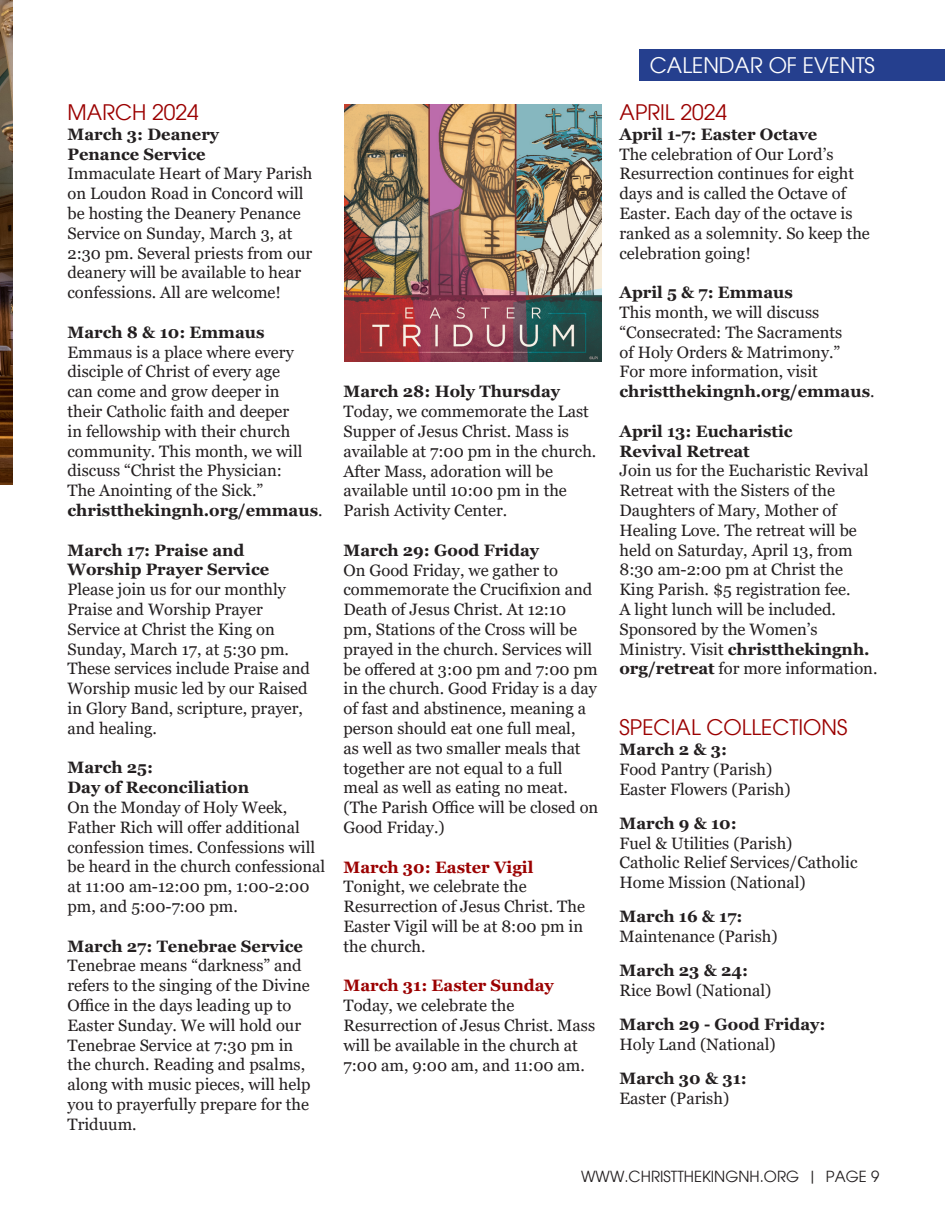
<style>
.page{position:relative;width:945px;height:1215px;background:#fff}
.page>*{position:absolute;margin:0;border:0;box-sizing:border-box;transform-origin:0 0}
.Basic_Body{font:21px "Avant Garde";color:#9b0000}
.t1{font:21px "Avant Garde";color:#fff}
.Basic_Body-2{font:16.5px/19.8px "Georgia";color:#231f20}
.Basic_Body-3{font:700 16.5px "Georgia";color:#231f20}
.Basic_Body-4{font:700 16.5px "Georgia";color:#9b0000}
.t2{font:15px "Avant Garde";color:#231f20}
.s1{font-weight:700}
</style>
<div class="page">
<img style="left:0;top:0;width:13px;height:484px">
<div style="left:640px;top:50px;width:305px;height:31px;background:#253f8e"></div>
<img style="left:344px;top:104px;width:258px;height:257px">
<p class="Basic_Body" style="left:68px;top:100px;width:133px">MARCH 2024</p>
<p class="Basic_Body-3" style="left:68px;top:123px;width:153px">March 3: Deanery</p>
<p class="Basic_Body-3" style="left:68px;top:143px;width:140px">Penance Service</p>
<p class="Basic_Body-2" style="left:68px;top:164px;width:247px">Immaculate Heart of Mary Parish on Loudon Road in Concord will be hosting the Deanery Penance<br>Service on Sunday, March 3, at<br>2:30 pm. Several priests from our deanery will be available to hear confessions. All are welcome!</p>
<p class="Basic_Body-3" style="left:68px;top:321px;width:198px">March 8 &amp; 10: Emmaus</p>
<p class="Basic_Body-2" style="left:68px;top:342px;width:257px">Emmaus is a place where every disciple of Christ of every age<br>can come and grow deeper in<br>their Catholic faith and deeper<br>in fellowship with their church community. This month, we will discuss “Christ the Physician:<br>The Anointing of the Sick.” <span class="s1">christthekingnh.org/emmaus</span>.</p>
<p class="Basic_Body-3" style="left:68px;top:539px;width:179px">March 17: Praise and</p>
<p class="Basic_Body-3" style="left:68px;top:559px;width:203px">Worship Prayer Service</p>
<p class="Basic_Body-2" style="left:68px;top:580px;width:244px">Please join us for our monthly<br>Praise and Worship Prayer<br>Service at Christ the King on<br>Sunday, March 17, at 5:30 pm.<br>These services include Praise and<br>Worship music led by our Raised in Glory Band, scripture, prayer, and healing.</p>
<p class="Basic_Body-3" style="left:68px;top:757px;width:87px">March 25:</p>
<p class="Basic_Body-3" style="left:68px;top:777px;width:183px">Day of Reconciliation</p>
<p class="Basic_Body-2" style="left:68px;top:798px;width:259px">On the Monday of Holy Week,<br>Father Rich will offer additional confession times. Confessions will be heard in the church confessional at 11:00 am-12:00 pm, 1:00-2:00 pm, and 5:00-7:00 pm.</p>
<p class="Basic_Body-3" style="left:68px;top:935px;width:237px">March 27: Tenebrae Service</p>
<p class="Basic_Body-2" style="left:68px;top:956px;width:245px">Tenebrae means “darkness” and refers to the singing of the Divine<br>Office in the days leading up to<br>Easter Sunday. We will hold our<br>Tenebrae Service at 7:30 pm in the church. Reading and psalms, along with music pieces, will help you to prayerfully prepare for the<br>Triduum.</p>
<p class="Basic_Body-3" style="left:344px;top:381px;width:218px">March 28: Holy Thursday</p>
<p class="Basic_Body-2" style="left:344px;top:402px;width:254px">Today, we commemorate the Last<br>Supper of Jesus Christ. Mass is available at 7:00 pm in the church.<br>After Mass, adoration will be available until 10:00 pm in the<br>Parish Activity Center.</p>
<p class="Basic_Body-3" style="left:344px;top:540px;width:197px">March 29: Good Friday</p>
<p class="Basic_Body-2" style="left:344px;top:560px;width:256px">On Good Friday, we gather to commemorate the Crucifixion and<br>Death of Jesus Christ. At 12:10 pm, Stations of the Cross will be prayed in the church. Services will be offered at 3:00 pm and 7:00 pm in the church. Good Friday is a day of fast and abstinence, meaning a person should eat one full meal,<br>as well as two smaller meals that together are not equal to a full meal as well as eating no meat. (The Parish Office will be closed on<br>Good Friday.)</p>
<p class="Basic_Body-4" style="left:344px;top:856px;width:191px">March 30: Easter Vigil</p>
<p class="Basic_Body-2" style="left:344px;top:877px;width:243px">Tonight, we celebrate the<br>Resurrection of Jesus Christ. The<br>Easter Vigil will be at 8:00 pm in the church.</p>
<p class="Basic_Body-4" style="left:344px;top:975px;width:212px">March 31: Easter Sunday</p>
<p class="Basic_Body-2" style="left:344px;top:996px;width:253px">Today, we celebrate the<br>Resurrection of Jesus Christ. Mass will be available in the church at<br>7:00 am, 9:00 am, and 11:00 am.</p>
<p class="t1" style="left:650px;top:53px;width:227px">CALENDAR OF EVENTS</p>
<p class="Basic_Body" style="left:620px;top:100px;width:109px">APRIL 2024</p>
<p class="Basic_Body-3" style="left:620px;top:123px;width:199px">April 1-7: Easter Octave</p>
<p class="Basic_Body-2" style="left:620px;top:144px;width:252px">The celebration of Our Lord’s<br>Resurrection continues for eight days and is called the Octave of<br>Easter. Each day of the octave is ranked as a solemnity. So keep the celebration going!</p>
<p class="Basic_Body-3" style="left:620px;top:282px;width:175px">April 5 &amp; 7: Emmaus</p>
<p class="Basic_Body-2" style="left:620px;top:303px;width:257px">This month, we will discuss “Consecrated: The Sacraments<br>of Holy Orders &amp; Matrimony.”<br>For more information, visit <span class="s1">christthekingnh.org/emmaus</span>.</p>
<p class="Basic_Body-3" style="left:620px;top:420px;width:175px">April 13: Eucharistic</p>
<p class="Basic_Body-3" style="left:620px;top:440px;width:132px">Revival Retreat</p>
<p class="Basic_Body-2" style="left:620px;top:461px;width:259px">Join us for the Eucharistic Revival<br>Retreat with the Sisters of the<br>Daughters of Mary, Mother of<br>Healing Love. The retreat will be held on Saturday, April 13, from<br>8:30 am-2:00 pm at Christ the<br>King Parish. $5 registration fee.<br>A light lunch will be included.<br>Sponsored by the Women’s<br>Ministry. Visit <span class="s1">christthekingnh. org/retreat</span> for more information.</p>
<p class="Basic_Body" style="left:620px;top:715px;width:230px">SPECIAL COLLECTIONS</p>
<p class="Basic_Body-3" style="left:620px;top:739px;width:109px">March 2 &amp; 3:</p>
<p class="Basic_Body-2" style="left:620px;top:760px;width:154px">Food Pantry (Parish)</p>
<p class="Basic_Body-2" style="left:620px;top:779px;width:173px">Easter Flowers (Parish)</p>
<p class="Basic_Body-3" style="left:620px;top:813px;width:119px">March 9 &amp; 10:</p>
<p class="Basic_Body-2" style="left:620px;top:833px;width:174px">Fuel &amp; Utilities (Parish)</p>
<p class="Basic_Body-2" style="left:620px;top:853px;width:240px">Catholic Relief Services/Catholic<br>Home Mission (National)</p>
<p class="Basic_Body-3" style="left:620px;top:906px;width:125px">March 16 &amp; 17:</p>
<p class="Basic_Body-2" style="left:620px;top:927px;width:160px">Maintenance (Parish)</p>
<p class="Basic_Body-3" style="left:620px;top:960px;width:130px">March 23 &amp; 24:</p>
<p class="Basic_Body-2" style="left:620px;top:981px;width:153px">Rice Bowl (National)</p>
<p class="Basic_Body-3" style="left:620px;top:1014px;width:208px">March 29 - Good Friday:</p>
<p class="Basic_Body-2" style="left:620px;top:1035px;width:158px">Holy Land (National)</p>
<p class="Basic_Body-3" style="left:620px;top:1068px;width:129px">March 30 &amp; 31:</p>
<p class="Basic_Body-2" style="left:620px;top:1089px;width:111px">Easter (Parish)</p>
<p class="t2" style="left:581px;top:1168px;width:300px">WWW.CHRISTTHEKINGNH.ORG | PAGE 9</p>
</div>
